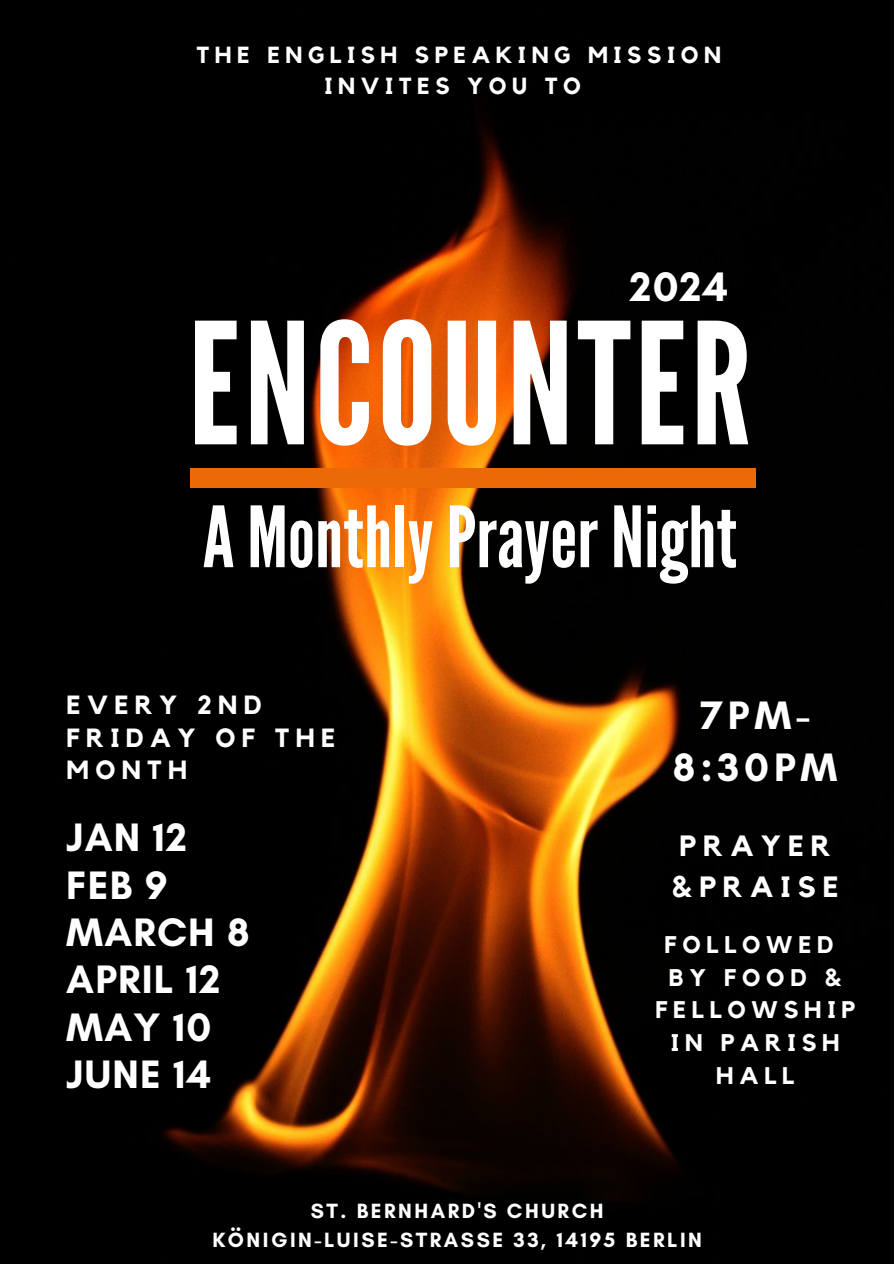
<style>
.page{position:relative;width:894px;height:1264px;background:#fff}
.page>*{position:absolute;margin:0;border:0;box-sizing:border-box;transform-origin:0 0}
.t1{font:168.15px "League Gothic";letter-spacing:.025em;color:#fff}
.t2{font:84.15px "League Gothic";color:#fff}
.t3{font:700 42px "Glacial Indifference";color:#fff}
.t4{font:700 40.5px/51.8px "Glacial Indifference";letter-spacing:.03em;color:#fff;text-align:center}
.t5{font:700 29.25px "Kollektif";letter-spacing:.24em;color:#fff}
.t6{font:700 26.25px/32.7px "Kollektif";letter-spacing:.24em;color:#fff}
.t7{font:700 24px/32.7px "Kollektif";letter-spacing:.24em;color:#fff;text-align:center}
.t8{font:700 23.25px "Kollektif";letter-spacing:.24em;color:#fff}
.t9{font:700 21px "Glacial Indifference";letter-spacing:.12em;color:#fff}
</style>
<div class="page">
<img style="left:0;top:0;width:893px;height:1263px">
<div style="left:190px;top:468px;width:565px;height:19px;background:#ec6908"></div>
<p class="t8" style="left:196px;top:44px;width:526px">THE ENGLISH SPEAKING MISSION</p>
<p class="t8" style="left:324px;top:76px;width:258px">INVITES YOU TO</p>
<p class="t3" style="left:629px;top:261px;width:100px">2024</p>
<p class="t1" style="left:188px;top:287px;width:564px">ENCOUNTER</p>
<p class="t2" style="left:203px;top:488px;width:535px">A MonthlyPrayerNight</p>
<p class="t6" style="left:67px;top:689px;width:270px">EVERY 2ND<br>FRIDAY OF THE<br>MONTH</p>
<p class="t4" style="left:66px;top:811px;width:122px">JAN 12</p>
<p class="t4" style="left:66px;top:858px;width:103px">FEB 9</p>
<p class="t4" style="left:66px;top:905px;width:185px">MARCH 8</p>
<p class="t4" style="left:66px;top:953px;width:156px">APRIL 12</p>
<p class="t4" style="left:66px;top:1000px;width:146px">MAY 10</p>
<p class="t4" style="left:66px;top:1047px;width:146px">JUNE 14</p>
<p class="t4" style="left:672px;top:689px;width:166px">7PM-<br>8:30PM</p>
<p class="t5" style="left:679px;top:832px;width:153px">PRAYER</p>
<p class="t5" style="left:671px;top:872px;width:168px">&amp;PRAISE</p>
<p class="t7" style="left:664px;top:929px;width:170px">FOLLOWED</p>
<p class="t7" style="left:655px;top:961px;width:201px">BY FOOD &amp;<br>FELLOWSHIP<br>IN PARISH<br>HALL</p>
<p class="t9" style="left:311px;top:1197px;width:294px">ST. BERNHARD'S CHURCH</p>
<p class="t9" style="left:212px;top:1227px;width:491px">KÖNIGIN-LUISE-STRASSE 33, 14195 BERLIN</p>
</div>
